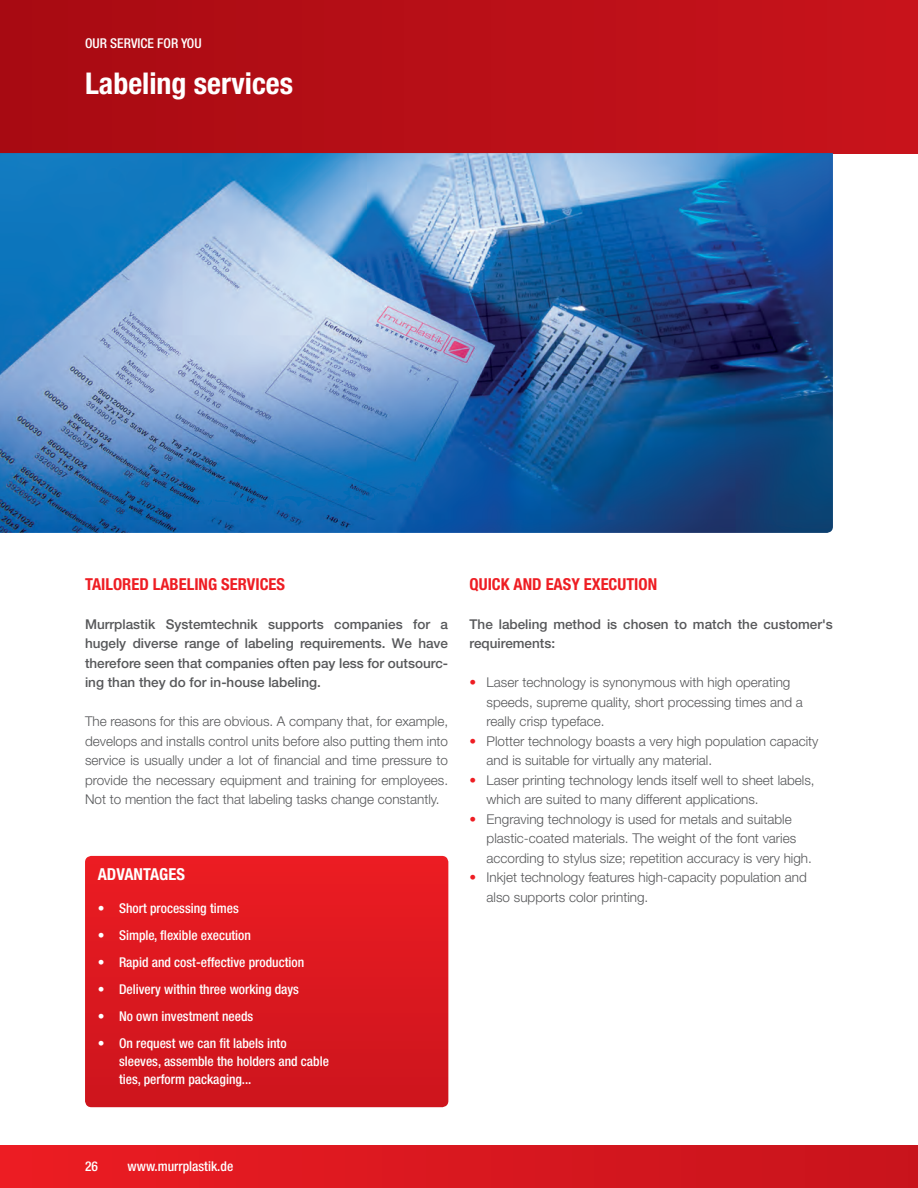
<style>
.page{position:relative;width:918px;height:1188px;background:#fff}
.page>*{position:absolute;margin:0;border:0;box-sizing:border-box;transform-origin:0 0}
.t1{font:700 condensed 30px "Helvetica Neue LT Pro";color:#fff}
.t2{font:700 condensed 16.5px "Helvetica Neue LT Pro";color:#ee1d23}
.t3{font:700 condensed 16.5px "Helvetica Neue LT Pro";color:#fff}
.t4{font:300 13.5px/19.5px "Helvetica Neue LT Pro";color:#57585a}
.t5{font:500 condensed 13.5px/18px "Helvetica Neue LT Pro";color:#fff}
.t6{font:500 13.5px/19.5px "Helvetica Neue LT Pro";color:#57585a;text-align:justify}
.s1{font-weight:300;font-stretch:normal}
.s2{color:#ee1d23}
</style>
<div class="page">
<div style="left:0;top:1145px;width:918px;height:43px;background:linear-gradient(to right,#ec1c23,#c7131c)"></div>
<div style="left:0;top:0;width:918px;height:153px;background:linear-gradient(to right,#a70a12,#c9131c)"></div>
<svg style="left:85px;top:856px;width:363px;height:251px;background:#dc1820"></svg>
<img style="left:0;top:153px;width:833px;height:380px">
<p class="t5" style="left:85px;top:34px;width:117px">Our service for you</p>
<h1 class="t1" style="left:85px;top:65px;width:210px">LABELING SERVICES</h1>
<p class="t2" style="left:85px;top:574px;width:200px">TAILORED LABELING SERVICES</p>
<p class="t6" style="left:85px;top:614px;width:365px">Murrplastik Systemtechnik supports companies for a hugely diverse range of labeling requirements. We have therefore seen that companies often pay less for outsourc&shy;ing than they do for in-house labeling.</p>
<p class="t4" style="left:85px;top:711px;width:365px;text-align:justify">The reasons for this are obvious. A company that, for example, develops and installs control units before also putting them into service is usually under a lot of financial and time pressure to provide the necessary equipment and training for employees.<br>Not to mention the fact that labeling tasks change constantly.</p>
<p class="t3" style="left:98px;top:865px;width:87px">ADVANTAGES</p>
<p class="t5" style="left:98px;top:899px;width:142px"><span class="s1">•</span> Short processing times</p>
<p class="t5" style="left:98px;top:926px;width:155px"><span class="s1">•</span> Simple, flexible execution</p>
<p class="t5" style="left:98px;top:953px;width:208px"><span class="s1">•</span> Rapid and cost-effective production</p>
<p class="t5" style="left:98px;top:980px;width:203px"><span class="s1">•</span> Delivery within three working days</p>
<p class="t5" style="left:98px;top:1007px;width:157px"><span class="s1">•</span> No own investment needs</p>
<p class="t5" style="left:119px;top:1034px;width:211px;text-indent:-21px"><span class="s1">•</span> On request we can fit labels into sleeves, assemble the holders and cable ties, perform packaging...</p>
<p class="t2" style="left:470px;top:574px;width:189px">QUICK AND EASY EXECUTION</p>
<p class="t6" style="left:470px;top:614px;width:365px">The labeling method is chosen to match the customer's requirements:</p>
<p class="t4" style="left:487px;top:673px;width:318px;text-indent:-17px"><span class="s2">•</span> Laser technology is synonymous with high operating speeds, supreme quality, short processing times and a really crisp typeface.</p>
<p class="t4" style="left:487px;top:731px;width:333px;text-indent:-17px"><span class="s2">•</span> Plotter technology boasts a very high population capacity and is suitable for virtually any material.</p>
<p class="t4" style="left:487px;top:770px;width:330px;text-indent:-17px"><span class="s2">•</span> Laser printing technology lends itself well to sheet labels, which are suited to many different applications.</p>
<p class="t4" style="left:487px;top:809px;width:327px;text-indent:-17px"><span class="s2">•</span> Engraving technology is used for metals and suitable plastic-coated materials. The weight of the font varies according to stylus size; repetition accuracy is very high.</p>
<p class="t4" style="left:487px;top:867px;width:322px;text-indent:-17px"><span class="s2">•</span> Inkjet technology features high-capacity population and also supports color printing.</p>
<p class="t5" style="left:85px;top:1157px;width:14px">26</p>
<p class="t5" style="left:128px;top:1157px;width:107px">www.murrplastik.de</p>
</div>
